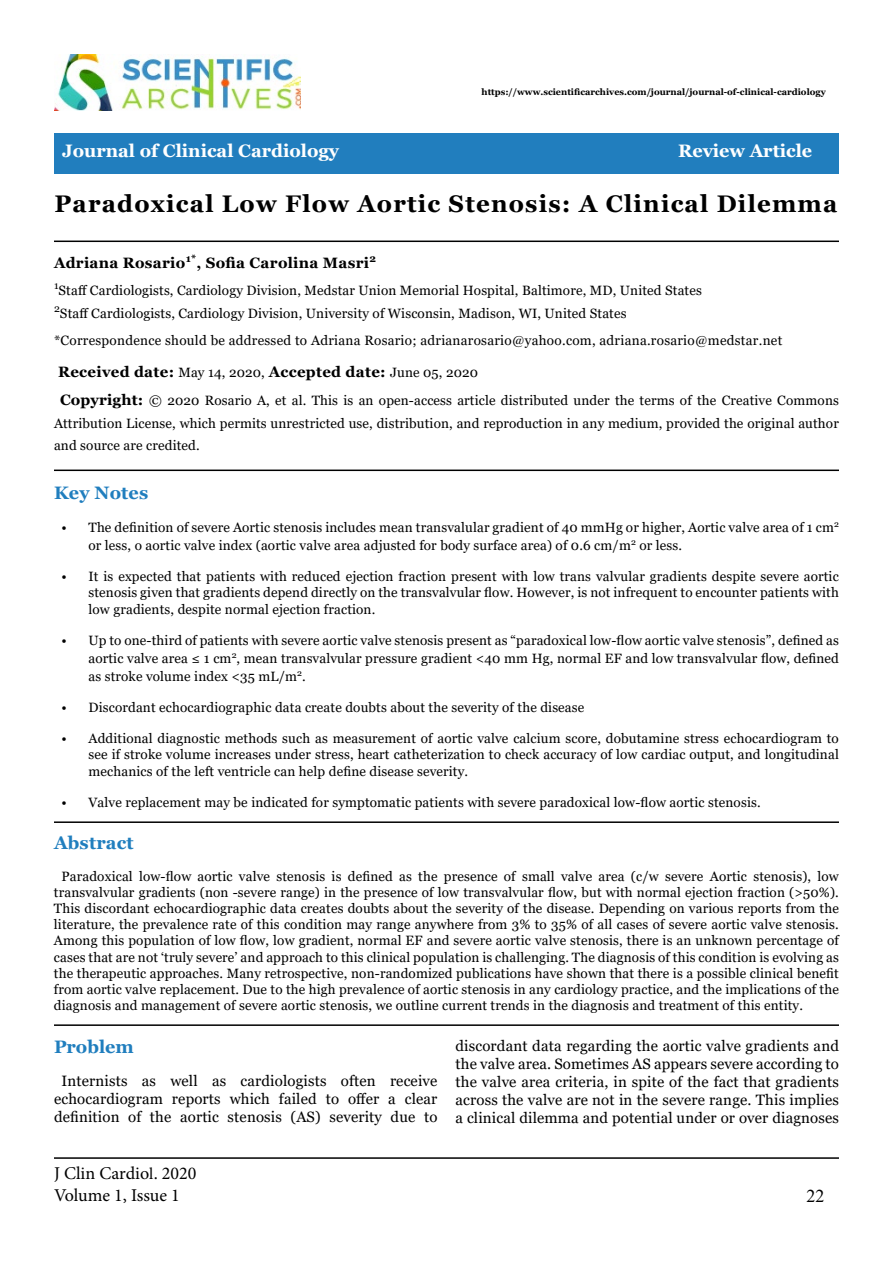
<style>
.page{position:relative;width:893px;height:1263px;background:#fff}
.page>*{position:absolute;margin:0;border:0;box-sizing:border-box;transform-origin:0 0}
.t1{font:700 24px "Georgia";letter-spacing:.05em;color:#000}
.t2{font:700 18px "Georgia";color:#fff}
.t3{font:18px/21.6px "Minion Pro";color:#000}
.t4{font:700 18px "Georgia";letter-spacing:.01em;color:#207ebe}
.t5{font:18px "Times New Roman";color:#000}
.t6{font:15px/18px "Georgia";letter-spacing:.01em;color:#000;text-align:center}
.t7{font:700 15px "Georgia";letter-spacing:.02em;color:#000101}
.t8{font:13.5px/16.2px "Georgia";letter-spacing:.01em;color:#000;text-align:justify}
.t9{font:13.5px "Georgia";letter-spacing:.02em;color:#000101}
.t10{font:700 9px "Georgia";color:#000}
.s1{font-weight:400;font-size:13.5px;color:#000}
.s2{font-weight:700;font-size:15px}
.s3{font-size:16.5px;color:#000101}
</style>
<div class="page">
<div style="left:54px;top:134px;width:785px;height:40px;background:#217ebe"></div>
<img style="left:54px;top:54px;width:247px;height:56px">
<hr style="left:54px;top:1157px;width:785px;height:2px;background:#000101">
<hr style="left:54px;top:470px;width:785px;height:1px;background:#000">
<hr style="left:54px;top:241px;width:785px;height:1px;background:#000101">
<hr style="left:54px;top:1024px;width:785px;height:2px;background:#000101">
<hr style="left:54px;top:821px;width:785px;height:2px;background:#000">
<p class="t10" style="left:482px;top:87px;width:346px">https://www.scientificarchives.com/journal/journal-of-clinical-cardiology</p>
<h2 class="t2" style="left:62px;top:139px;width:278px">Journal of Clinical Cardiology</h2>
<h2 class="t2" style="left:678px;top:139px;width:136px">Review Article</h2>
<h1 class="t1" style="left:55px;top:188px;width:784px">Paradoxical Low Flow Aortic Stenosis: A Clinical Dilemma</h1>
<p class="t7" style="left:54px;top:253px;width:324px">Adriana Rosario<sup>1*</sup>, Sofia Carolina Masri<sup>2</sup></p>
<p class="t8" style="left:54px;top:278px;width:649px;line-height:23.7px"><sup>1</sup>Staff Cardiologists, Cardiology Division, Medstar Union Memorial Hospital, Baltimore, MD, United States<br><sup>2</sup>Staff Cardiologists, Cardiology Division, University of Wisconsin, Madison, WI, United States</p>
<p class="t9" style="left:54px;top:332px;width:730px">*Correspondence should be addressed to Adriana Rosario; adrianarosario@yahoo.com, adriana.rosario@medstar.net</p>
<p class="t7" style="left:58px;top:362px;width:421px">Received date: <span class="s1">May 14, 2020,</span> Accepted date: <span class="s1">June 05, 2020</span></p>
<p class="t8" style="left:54px;top:390px;width:786px;line-height:22.2px;text-indent:6px"><span class="s2">Copyright:</span> © 2020 Rosario A, et al. This is an open-access article distributed under the terms of the Creative Commons Attribution License, which permits unrestricted use, distribution, and reproduction in any medium, provided the original author and source are credited.</p>
<h2 class="t4" style="left:54px;top:481px;width:96px">Key Notes</h2>
<p class="t8" style="left:89px;top:519px;width:752px;line-height:18px;text-indent:-27px">• The definition of severe Aortic stenosis includes mean transvalular gradient of 40 mmHg or higher, Aortic valve area of 1 cm<sup>2 </sup>or less, o aortic valve index (aortic valve area adjusted for body surface area) of 0.6 cm/m<sup>2</sup> or less.</p>
<p class="t8" style="left:89px;top:569px;width:752px;text-indent:-27px">• It is expected that patients with reduced ejection fraction present with low trans valvular gradients despite severe aortic stenosis given that gradients depend directly on the transvalvular flow. However, is not infrequent to encounter patients with low gradients, despite normal ejection fraction.</p>
<p class="t8" style="left:89px;top:631px;width:752px;line-height:18px;text-indent:-27px">• Up to one-third of patients with severe aortic valve stenosis present as “paradoxical low-flow aortic valve stenosis”, defined as aortic valve area ≤ 1 cm<sup>2</sup>, mean transvalvular pressure gradient &lt;40 mm Hg, normal EF and low transvalvular flow, defined as stroke volume index &lt;35 mL/m<sup>2</sup>.</p>
<p class="t8" style="left:62px;top:699px;width:524px">• Discordant echocardiographic data create doubts about the severity of the disease</p>
<p class="t8" style="left:89px;top:731px;width:752px;text-indent:-27px">• Additional diagnostic methods such as measurement of aortic valve calcium score, dobutamine stress echocardiogram to see if stroke volume increases under stress, heart catheterization to check accuracy of low cardiac output, and longitudinal mechanics of the left ventricle can help define disease severity.</p>
<p class="t8" style="left:62px;top:794px;width:701px">• Valve replacement may be indicated for symptomatic patients with severe paradoxical low-flow aortic stenosis.</p>
<h2 class="t4" style="left:54px;top:832px;width:81px">Abstract</h2>
<p class="t8" style="left:54px;top:868px;width:786px;text-indent:8px">Paradoxical low-flow aortic valve stenosis is defined as the presence of small valve area (c/w severe Aortic stenosis), low transvalvular gradients (non -severe range) in the presence of low transvalvular flow, but with normal ejection fraction (&gt;50%).<br>This discordant echocardiographic data creates doubts about the severity of the disease. Depending on various reports from the literature, the prevalence rate of this condition may range anywhere from 3% to 35% of all cases of severe aortic valve stenosis.<br>Among this population of low flow, low gradient, normal EF and severe aortic valve stenosis, there is an unknown percentage of cases that are not ‘truly severe’ and approach to this clinical population is challenging. The diagnosis of this condition is evolving as the therapeutic approaches. Many retrospective, non-randomized publications have shown that there is a possible clinical benefit from aortic valve replacement. Due to the high prevalence of aortic stenosis in any cardiology practice, and the implications of the diagnosis and management of severe aortic stenosis, we outline current trends in the diagnosis and treatment of this entity.</p>
<h2 class="t4" style="left:54px;top:1035px;width:81px">Problem</h2>
<p class="t6" style="left:54px;top:1072px;width:385px">Internists as well as cardiologists often receive echocardiogram reports which failed to offer a clear definition of the aortic stenosis (AS) severity due to</p>
<h2 class="t3" style="left:54px;top:1163px;width:144px">J Clin Cardio<span class="s3">l</span>. 2020<br>Volume 1, Issue 1</h2>
<p class="t6" style="left:455px;top:1037px;width:385px;text-align:justify">discordant data regarding the aortic valve gradients and the valve area. Sometimes AS appears severe according to the valve area criteria, in spite of the fact that gradients across the valve are not in the severe range. This implies a clinical dilemma and potential under or over diagnoses</p>
<h2 class="t5" style="left:806px;top:1183px;width:19px">22</h2>
</div>
